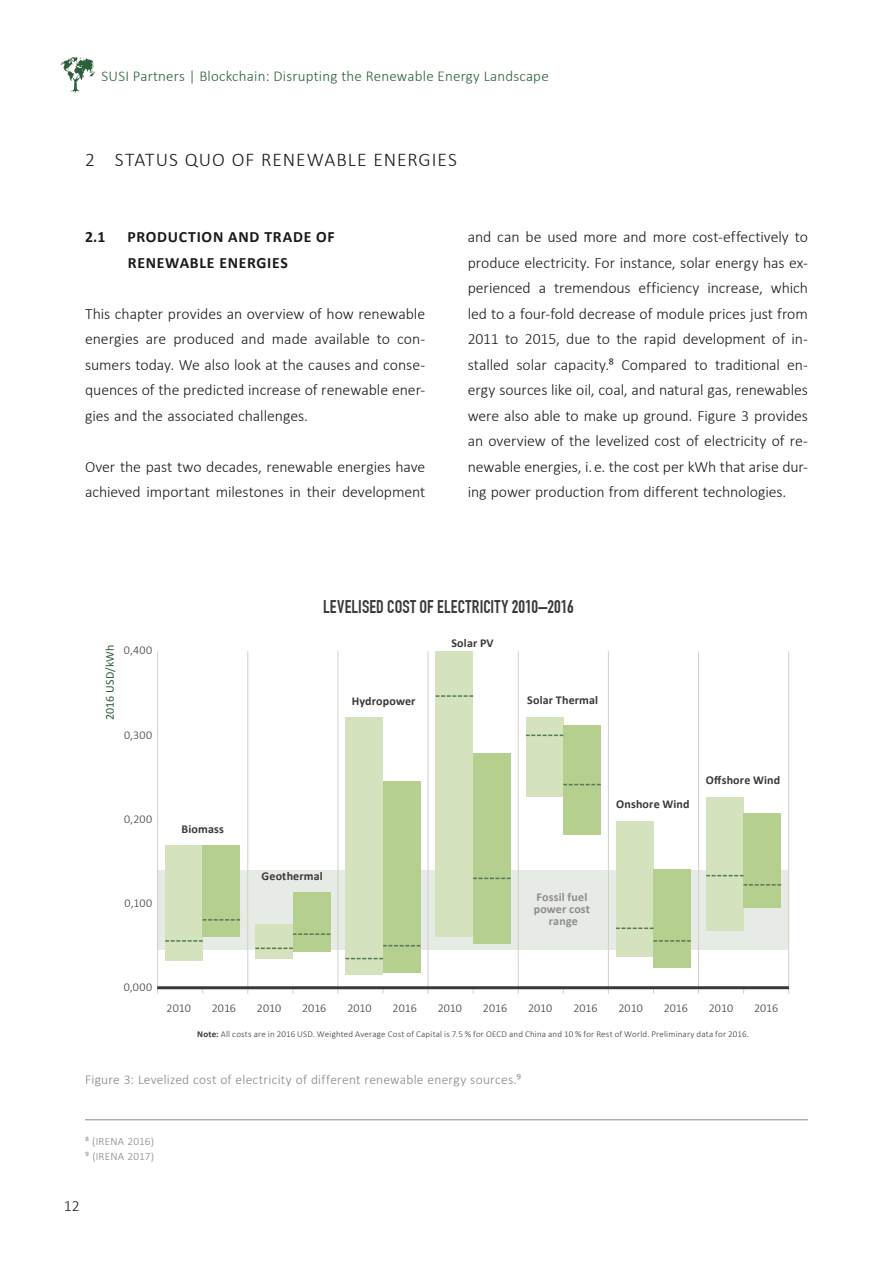
<style>
.page{position:relative;width:893px;height:1263px;background:#fff}
.page>*{position:absolute;margin:0;border:0;box-sizing:border-box;transform-origin:0 0}
.t1{font:300 19.5px "Calibri";letter-spacing:.045em;color:#1a1a18}
.t2{font:700 18px "DIN Condensed";letter-spacing:.01em;color:#3b3837}
.t3{font:300 15.75px/25.5px "Calibri";letter-spacing:-.005em;color:#1a1a18;text-align:justify}
.t4{font:700 15.75px/25.5px "Calibri";letter-spacing:.045em;color:#1a1a18}
.t5{font:300 15px "Calibri";letter-spacing:.015em;color:#2b603b}
.t6{font:300 13.5px "Calibri";letter-spacing:.015em;color:#878786}
.t7{font:300 12px "Calibri";color:#3b3837}
.t8{font:700 12px "Calibri";letter-spacing:.015em;color:#3b3837}
.t9{font:700 12px/12px "Calibri";letter-spacing:.015em;color:#8f8b8b;text-align:center}
.t10{font:12px "Calibri";letter-spacing:.01em;color:#2b603b}
.t11{font:300 11.25px/15px "Calibri";letter-spacing:.015em;color:#878786}
.t12{font:300 9px "Calibri";letter-spacing:.015em;color:#3b3837}
.s1{color:#fff}
.s2{font-weight:700}
</style>
<div class="page">
<svg style="left:60px;top:57px;width:36px;height:36px"></svg>
<hr style="left:85px;top:1119px;width:723px;height:1px;background:#878786">
<div style="left:158px;top:870px;width:631px;height:80px;background:#e7ebe6"></div>
<hr style="left:247px;top:651px;width:1px;height:343px;background:#d2cfcf">
<hr style="left:338px;top:651px;width:1px;height:343px;background:#d2cfcf">
<hr style="left:428px;top:651px;width:1px;height:343px;background:#d2cfcf">
<hr style="left:518px;top:651px;width:1px;height:343px;background:#d2cfcf">
<hr style="left:608px;top:651px;width:1px;height:343px;background:#d2cfcf">
<hr style="left:698px;top:651px;width:1px;height:343px;background:#d2cfcf">
<hr style="left:788px;top:651px;width:1px;height:343px;background:#d2cfcf">
<hr style="left:157px;top:651px;width:1px;height:343px;background:#d2cfcf">
<hr style="left:157px;top:986px;width:632px;height:3px;background:#3b3837">
<div style="left:165px;top:845px;width:38px;height:116px;background:#d4e2be"></div>
<div style="left:203px;top:845px;width:37px;height:92px;background:#b5cf8f"></div>
<div style="left:255px;top:924px;width:38px;height:34px;background:#d4e2be"></div>
<div style="left:293px;top:892px;width:37px;height:60px;background:#b5cf8f"></div>
<div style="left:526px;top:717px;width:37px;height:79px;background:#d4e2be"></div>
<div style="left:563px;top:726px;width:38px;height:109px;background:#b5cf8f"></div>
<div style="left:616px;top:821px;width:37px;height:136px;background:#d4e2be"></div>
<div style="left:653px;top:869px;width:38px;height:99px;background:#b5cf8f"></div>
<div style="left:706px;top:797px;width:38px;height:134px;background:#d4e2be"></div>
<div style="left:744px;top:813px;width:37px;height:94px;background:#b5cf8f"></div>
<div style="left:436px;top:651px;width:37px;height:286px;background:#d4e2be"></div>
<div style="left:473px;top:753px;width:38px;height:190px;background:#b5cf8f"></div>
<div style="left:346px;top:718px;width:37px;height:257px;background:#d4e2be"></div>
<div style="left:383px;top:781px;width:37px;height:192px;background:#b5cf8f"></div>
<svg style="left:165px;top:940px;width:38px;height:2px"></svg>
<svg style="left:203px;top:919px;width:37px;height:2px"></svg>
<svg style="left:255px;top:947px;width:38px;height:2px"></svg>
<svg style="left:293px;top:933px;width:37px;height:2px"></svg>
<svg style="left:346px;top:958px;width:37px;height:1px"></svg>
<svg style="left:383px;top:945px;width:37px;height:1px"></svg>
<svg style="left:436px;top:695px;width:37px;height:2px"></svg>
<svg style="left:473px;top:877px;width:38px;height:2px"></svg>
<svg style="left:526px;top:734px;width:37px;height:2px"></svg>
<svg style="left:563px;top:784px;width:38px;height:1px"></svg>
<svg style="left:616px;top:927px;width:37px;height:2px"></svg>
<svg style="left:653px;top:940px;width:38px;height:2px"></svg>
<svg style="left:706px;top:875px;width:38px;height:1px"></svg>
<svg style="left:744px;top:884px;width:37px;height:1px"></svg>
<p class="t5" style="left:102px;top:67px;width:449px">SUSI Partners | Blockchain: Disrupting the Renewable Energy Landscape</p>
<p class="t1" style="left:85px;top:147px;width:373px">2 STATUS QUO OF RENEWABLE ENERGIES</p>
<p class="t4" style="left:85px;top:224px;width:22px">2.1</p>
<p class="t4" style="left:128px;top:224px;width:209px">PRODUCTION AND TRADE OF<br>RENEWABLE ENERGIES</p>
<p class="t3" style="left:85px;top:300px;width:342px">This chapter provides an overview of how renewable energies are produced and made available to con&shy;sumers today. We also look at the causes and conse&shy;quences of the predicted increase of renewable ener&shy;gies and the associated challenges.</p>
<p class="t3" style="left:85px;top:453px;width:342px">Over the past two decades, renewable energies have achieved important milestones in their development</p>
<p class="t3" style="left:468px;top:224px;width:342px">and can be used more and more cost-effectively to produce electricity. For instance, solar energy has ex&shy;perienced a tremendous efficiency increase, which led to a four-fold decrease of module prices just from 2011 to 2015, due to the rapid development of in&shy;stalled solar capacity.8 Compared to traditional en&shy;ergy sources like oil, coal, and natural gas, renewables were also able to make up ground. Figure 3 provides an overview of the levelized cost of electricity of re&shy;newable energies, i. e. the cost per kWh that arise dur&shy;ing power production from different technologies. <span class="s1">9</span></p>
<p class="t10" style="left:102px;top:720px;width:77px;rotate:-90deg">2016 USD/kWh</p>
<p class="t7" style="left:124px;top:643px;width:30px">0,400</p>
<p class="t7" style="left:124px;top:727px;width:30px">0,300</p>
<p class="t7" style="left:124px;top:811px;width:29px">0,200</p>
<p class="t7" style="left:125px;top:895px;width:29px">0,100</p>
<p class="t8" style="left:181px;top:821px;width:44px">Biomass</p>
<p class="t2" style="left:323px;top:596px;width:252px">LEVELISED COST OF ELECTRICITY 2010–2016</p>
<p class="t8" style="left:352px;top:693px;width:65px">Hydropower</p>
<p class="t8" style="left:451px;top:635px;width:44px">Solar PV</p>
<p class="t8" style="left:527px;top:692px;width:73px">Solar Thermal</p>
<p class="t8" style="left:262px;top:868px;width:63px">Geothermal</p>
<p class="t8" style="left:616px;top:797px;width:75px">Onshore Wind</p>
<p class="t8" style="left:706px;top:773px;width:76px">Offshore Wind</p>
<p class="t9" style="left:534px;top:890px;width:58px">Fossil fuel power cost range</p>
<p class="t7" style="left:124px;top:979px;width:30px">0,000</p>
<p class="t7" style="left:167px;top:1001px;width:26px">2010</p>
<p class="t7" style="left:212px;top:1001px;width:26px">2016</p>
<p class="t7" style="left:257px;top:1001px;width:26px">2010</p>
<p class="t7" style="left:302px;top:1001px;width:26px">2016</p>
<p class="t7" style="left:347px;top:1001px;width:26px">2010</p>
<p class="t7" style="left:393px;top:1001px;width:26px">2016</p>
<p class="t7" style="left:438px;top:1001px;width:26px">2010</p>
<p class="t7" style="left:483px;top:1001px;width:26px">2016</p>
<p class="t7" style="left:528px;top:1001px;width:26px">2010</p>
<p class="t7" style="left:573px;top:1001px;width:26px">2016</p>
<p class="t7" style="left:618px;top:1001px;width:26px">2010</p>
<p class="t7" style="left:664px;top:1001px;width:26px">2016</p>
<p class="t7" style="left:709px;top:1001px;width:26px">2010</p>
<p class="t7" style="left:754px;top:1001px;width:26px">2016</p>
<p class="t12" style="left:197px;top:1028px;width:553px"><span class="s2">Note:</span> All costs are in 2016 USD. Weighted Average Cost of Capital is 7.5 % for OECD and China and 10 % for Rest of World. Preliminary data for 2016.</p>
<p class="t6" style="left:85px;top:1071px;width:438px">Figure 3: Levelized cost of electricity of different renewable energy sources.9</p>
<p class="t11" style="left:85px;top:1134px;width:71px">8 (IRENA 2016)<br>9 (IRENA 2017)</p>
<p class="t3" style="left:64px;top:1192px;width:17px">12</p>
</div>
